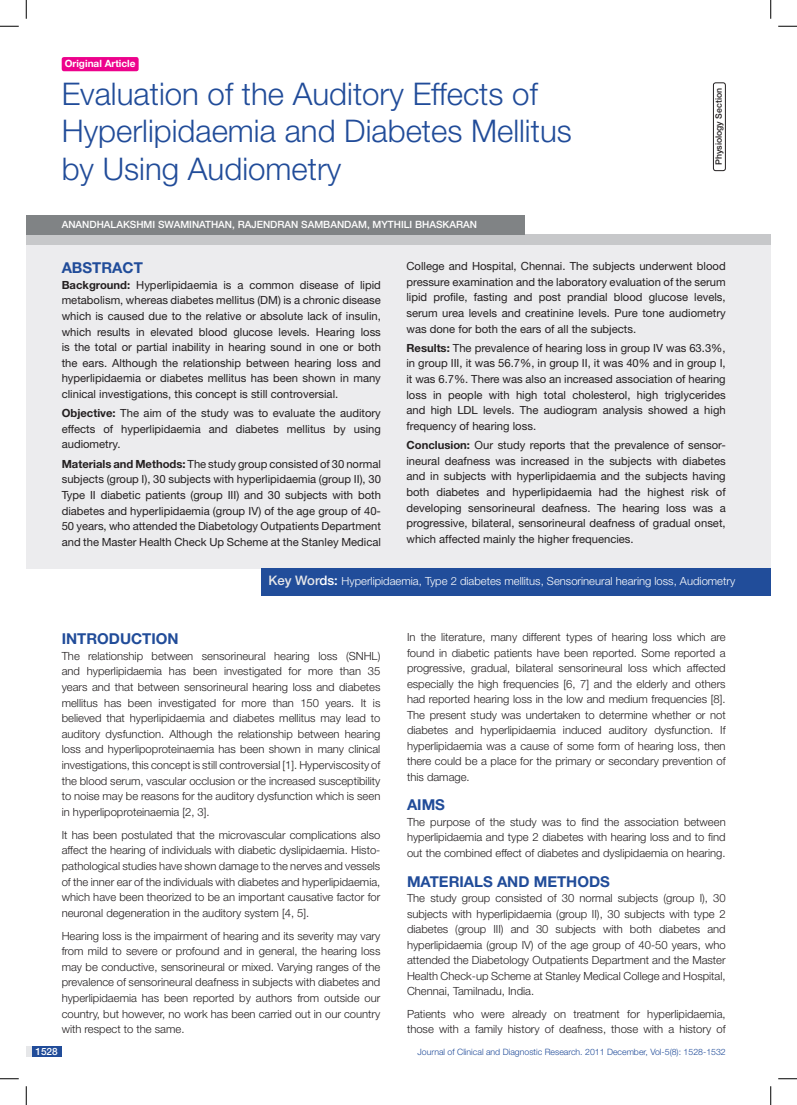
<style>
.page{position:relative;width:797px;height:1105px;background:#fff}
.page>*{position:absolute;margin:0;border:0;box-sizing:border-box;transform-origin:0 0}
.t1{font:300 31.25px/37.5px "Helvetica Neue";color:#214c99}
.t2{font:700 15px "Helvetica Neue";color:#214c99}
.t3{font:300 11.25px/15.6px "Helvetica Neue";color:#231f20;text-align:justify}
.t4{font:11.25px/15.6px "Helvetica Neue";color:#231f20;text-align:justify}
.t5{font:300 11.25px "Helvetica Neue";color:#fff}
.t6{font:500 10px "Helvetica Neue";color:#fff}
.t7{font:700 10px "Helvetica Neue";color:#fff}
.t8{font:300 8.75px "Helvetica Neue";color:#214c99}
.t9{font:500 8.75px "Helvetica Neue";color:#231f20}
.s1{color:#214d9a}
.s2{font-weight:700}
.s3{font-weight:500;font-size:13.12px;color:#e6e7e9}
.s4{font-weight:500;font-size:13.12px}
</style>
<div class="page">
<svg style="left:26px;top:1046px;width:7px;height:11px"></svg>
<div style="left:33px;top:1046px;width:29px;height:11px;background:#214c99"></div>
<div style="left:26px;top:235px;width:744px;height:333px;background:#ececee"></div>
<div style="left:26px;top:234px;width:744px;height:10px;background:#c7c8ca"></div>
<div style="left:261px;top:568px;width:509px;height:28px;background:#214d9a"></div>
<div style="left:26px;top:215px;width:498px;height:19px;background:#808385"></div>
<div style="left:713px;top:82px;width:12px;height:89px;border:1px solid #231f20;border-radius:2px"></div>
<div style="left:62px;top:57px;width:77px;height:14px;background:#ed028c;border-radius:2px"></div>
<svg style="left:0;top:25px;width:19px;height:2px"></svg>
<svg style="left:778px;top:25px;width:19px;height:2px"></svg>
<svg style="left:0;top:1078px;width:19px;height:1px"></svg>
<svg style="left:778px;top:1078px;width:19px;height:1px"></svg>
<svg style="left:25px;top:0;width:2px;height:19px"></svg>
<svg style="left:25px;top:1086px;width:2px;height:19px"></svg>
<svg style="left:770px;top:0;width:1px;height:19px"></svg>
<svg style="left:770px;top:1086px;width:1px;height:19px"></svg>
<p class="t7" style="left:65px;top:57px;width:72px">Original Article</p>
<h1 class="t1" style="left:62px;top:74px;width:511px">Evaluation of the Auditory Effects of<br>Hyperlipidaemia and Diabetes Mellitus by Using Audiometry</h1>
<p class="t6" style="left:62px;top:219px;width:105px">ANANDHALAKSHMI SWA</p>
<p class="t6" style="left:180px;top:219px;width:270px">MINATHAN, RAJENDRAN SAMBANDAM, MYTHILI BHASKARA</p>
<p class="t6" style="left:470px;top:219px;width:9px">N</p>
<p class="t9" style="left:713px;top:165px;width:79px;rotate:-90deg">PHYSIOLOGY SECTION</p>
<h2 class="t2" style="left:62px;top:258px;width:83px">ABST<span class="s1">RAC</span>T</h2>
<p class="t4" style="left:62px;top:277px;width:321px"><span class="s2">Background:</span> Hyperlipidaemia is a common disease of lipid metabolism, whereas diabetes mellitus (DM) is a chronic disease which is caused due to the relative or absolute lack of insulin, which results in elevated blood glucose levels. Hearing loss is the total or partial inability in hearing sound in one or both the ears. Although the relationship between hearing loss and hyperlipidaemia or diabetes mellitus has been shown in many clinical investigations, this concept is still controversial.</p>
<p class="t4" style="left:62px;top:405px;width:321px"><span class="s2">Objective:</span> The aim of the study was to evaluate the auditory effects of hyperlipidaemia and diabetes mellitus by using audiometry.</p>
<p class="t4" style="left:62px;top:456px;width:321px"><span class="s2">Materials and Methods:</span> The study group consisted of 30 normal subjects (group I), 30 subjects with hyperlipidaemia (group II), 30<br>Type II diabetic patients (group III) and 30 subjects with both diabetes and hyperlipidaemia (group IV) of the age group of 40- 50 years, who attended the Diabetology Outpatients Department and the Master Health Check Up Scheme at the Stanley Medical</p>
<p class="t4" style="left:406px;top:258px;width:321px">College and Hospital, Chennai. The subjects underwent blood pressure examination and the laboratory evaluation of the serum lipid profile, fasting and post prandial blood glucose levels, serum urea levels and creatinine levels. Pure tone audiometry was done for both the ears of all the subjects.</p>
<p class="t4" style="left:406px;top:340px;width:321px"><span class="s2">Results:</span> The prevalence of hearing loss in group IV was 63.3%, in group III, it was 56.7%, in group II, it was 40% and in group I, it was 6.7%. There was also an increased association of hearing loss in people with high total cholesterol, high triglycerides and high LDL levels. The audiogram analysis showed a high frequency of hearing loss.</p>
<p class="t4" style="left:406px;top:437px;width:321px"><span class="s2">Conclusion:</span> Our study reports that the prevalence of sensor&shy;ineural deafness was increased in the subjects with diabetes and in subjects with hyperlipidaemia and the subjects having both diabetes and hyperlipidaemia had the highest risk of developing sensorineural deafness. The hearing loss was a progressive, bilateral, sensorineural deafness of gradual onset, which affected mainly the higher frequencies.</p>
<p class="t5" style="left:268px;top:574px;width:468px"><span class="s3">KEY WOR</span><span class="s4">DS:</span> Hyperlipidaemia, Type 2 diabetes mellitus, Sensorineural hearing loss, Audiometry</p>
<h2 class="t2" style="left:62px;top:629px;width:118px">INTRODUCTION</h2>
<p class="t3" style="left:62px;top:648px;width:320px">The relationship between sensorineural hearing loss (SNHL) and hyperlipidaemia has been investigated for more than 35 years and that between sensorineural hearing loss and diabetes mellitus has been investigated for more than 150 years. It is believed that hyperlipidaemia and diabetes mellitus may lead to auditory dysfunction. Although the relationship between hearing loss and hyperlipoproteinaemia has been shown in many clinical investigations, this concept is still controversial [1]. Hyperviscosity of the blood serum, vascular occlusion or the increased susceptibility to noise may be reasons for the auditory dysfunction which is seen in hyperlipoproteinaemia [2, 3].</p>
<p class="t3" style="left:62px;top:827px;width:320px">It has been postulated that the microvascular complications also affect the hearing of individuals with diabetic dyslipidaemia. Histo&shy;pathological studies have shown damage to the nerves and vessels of the inner ear of the individuals with diabetes and hyperlipidaemia, which have been theorized to be an important causative factor for neuronal degeneration in the auditory system [4, 5].</p>
<p class="t3" style="left:62px;top:927px;width:320px">Hearing loss is the impairment of hearing and its severity may vary from mild to severe or profound and in general, the hearing loss may be conductive, sensorineural or mixed. Varying ranges of the prevalence of sensorineural deafness in subjects with diabetes and hyperlipidaemia has been reported by authors from outside our country, but however, no work has been carried out in our country with respect to the same.</p>
<p class="t3" style="left:407px;top:629px;width:320px">In the literature, many different types of hearing loss which are found in diabetic patients have been reported. Some reported a progressive, gradual, bilateral sensorineural loss which affected especially the high frequencies [6, 7] and the elderly and others had reported hearing loss in the low and medium frequencies [8].<br>The present study was undertaken to determine whether or not diabetes and hyperlipidaemia induced auditory dysfunction. If hyperlipidaemia was a cause of some form of hearing loss, then there could be a place for the primary or secondary prevention of this damage.</p>
<h2 class="t2" style="left:407px;top:796px;width:38px">AIMs</h2>
<p class="t3" style="left:407px;top:814px;width:320px">The purpose of the study was to find the association between hyperlipidaemia and type 2 diabetes with hearing loss and to find out the combined effect of diabetes and dyslipidaemia on hearing.</p>
<h2 class="t2" style="left:407px;top:872px;width:204px">MATERIALS AND METHODS</h2>
<p class="t3" style="left:407px;top:890px;width:320px">The study group consisted of 30 normal subjects (group I), 30 subjects with hyperlipidaemia (group II), 30 subjects with type 2 diabetes (group III) and 30 subjects with both diabetes and hyperlipidaemia (group IV) of the age group of 40-50 years, who attended the Diabetology Outpatients Department and the Master Health Check-up Scheme at Stanley Medical College and Hospital, Chennai, Tamilnadu, India.</p>
<p class="t3" style="left:407px;top:1006px;width:320px">Patients who were already on treatment for hyperlipidaemia, those with a family history of deafness, those with a history of</p>
<p class="t6" style="left:35px;top:1045px;width:24px">1528</p>
<p class="t8" style="left:417px;top:1047px;width:310px">Journal of Clinical and Diagnostic Research. 2011 December, Vol-5(8): 1528-1532</p>
</div>
